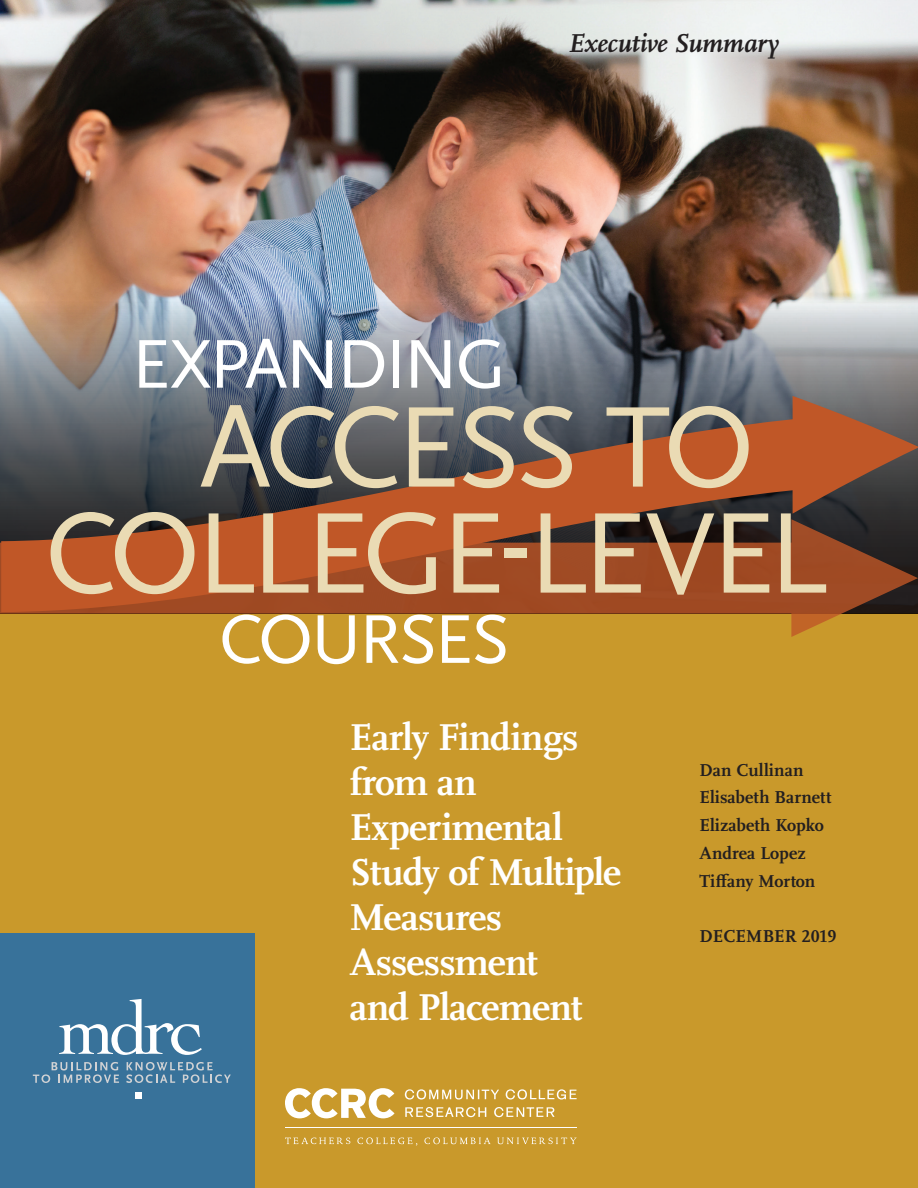
<style>
.page{position:relative;width:918px;height:1188px;background:#fff}
.page>*{position:absolute;margin:0;border:0;box-sizing:border-box;transform-origin:0 0}
.Cover_Title_2{font:120px "Scala Sans OT";letter-spacing:-.05em;color:#eadbb4}
.Cover_Title{font:72px "Scala Sans OT";letter-spacing:-.035em;color:#fff}
.Cover_Subtitle{font:700 39px/45px "Scala OT";letter-spacing:-.025em;color:#fff}
.Executive_Summary{font:italic 700 27px "Scala OT";letter-spacing:-.015em;color:#231f20}
.Cover_authors{font:700 18px "Scala OT";letter-spacing:.005em;color:#231f20}
</style>
<div class="page">
<img style="left:0;top:0;width:918px;height:300px">
<div style="left:0;top:613px;width:918px;height:575px;background:#c9992b"></div>
<div style="left:0;top:933px;width:255px;height:255px;background:#38729a"></div>
<svg style="left:59px;top:999px;width:143px;height:56px"></svg>
<svg style="left:33px;top:1062px;width:86px;height:21px"></svg>
<svg style="left:126px;top:1062px;width:105px;height:21px"></svg>
<div style="left:136px;top:1092px;width:6px;height:7px;background:#fff"></div>
<img style="left:0;top:300px;width:918px;height:219px">
<svg style="left:0;top:519px;width:918px;height:118px"></svg>
<svg style="left:285px;top:1138px;width:65px;height:6px"></svg>
<svg style="left:357px;top:1137px;width:60px;height:9px"></svg>
<svg style="left:424px;top:1137px;width:67px;height:7px"></svg>
<svg style="left:497px;top:1138px;width:79px;height:6px"></svg>
<svg style="left:285px;top:1088px;width:110px;height:30px"></svg>
<svg style="left:405px;top:1089px;width:94px;height:11px"></svg>
<svg style="left:506px;top:1089px;width:71px;height:11px"></svg>
<svg style="left:405px;top:1107px;width:81px;height:10px"></svg>
<svg style="left:494px;top:1107px;width:61px;height:10px"></svg>
<hr style="left:285px;top:1127px;width:292px;height:1px;background:#fff">
<svg style="left:1px;top:396px;width:917px;height:216px;background:#7e4c38"></svg>
<p class="Executive_Summary" style="left:568px;top:28px;width:212px">Executive Summary</p>
<p class="Cover_Title" style="left:132px;top:326px;width:376px">EXPANDING</p>
<p class="Cover_Title_2" style="left:200px;top:383px;width:557px">ACCESS TO</p>
<p class="Cover_Title_2" style="left:45px;top:489px;width:784px">COLLEGE-LEVEL</p>
<p class="Cover_Title" style="left:219px;top:601px;width:292px">COURSES</p>
<h1 class="Cover_Subtitle" style="left:350px;top:715px;width:273px">Early Findings from an<br>Experimental<br>Study of Multiple<br>Measures<br>Assessment<br>and Placement</h1>
<p class="Cover_authors" style="left:699px;top:760px;width:106px">Dan Cullinan</p>
<p class="Cover_authors" style="left:699px;top:788px;width:134px">Elisabeth Barnett</p>
<p class="Cover_authors" style="left:699px;top:815px;width:126px">Elizabeth Kopko</p>
<p class="Cover_authors" style="left:699px;top:843px;width:108px">Andrea Lopez</p>
<p class="Cover_authors" style="left:699px;top:871px;width:117px">Tiffany Morton</p>
<p class="Cover_authors" style="left:699px;top:926px;width:139px">DECEMBER 2019</p>
</div>
